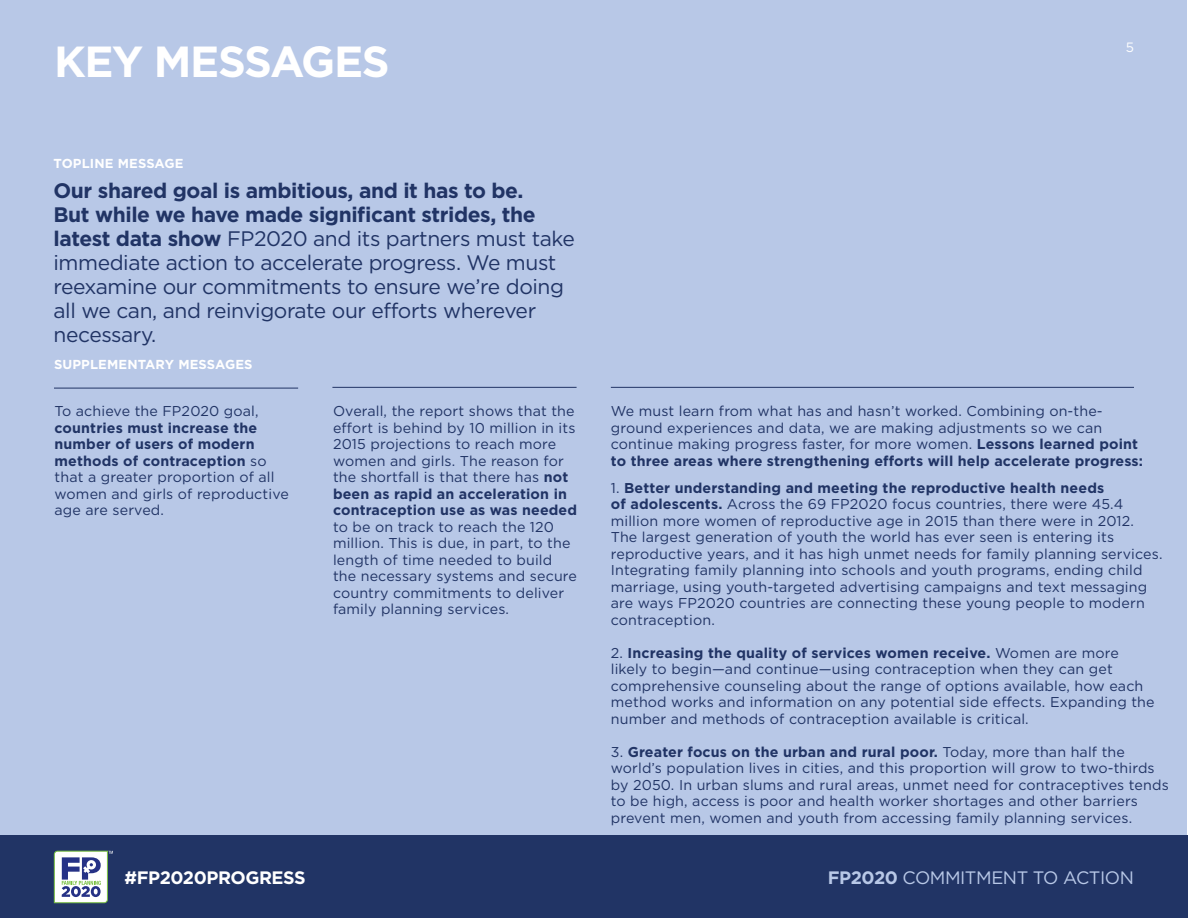
<style>
.page{position:relative;width:1188px;height:918px;background:#fff}
.page>*{position:absolute;margin:0;border:0;box-sizing:border-box;transform-origin:0 0}
.t1{font:700 43.5px "Gotham";letter-spacing:-.03em;color:#fff}
.t2{font:21px/24px "Gotham";letter-spacing:-.02em;color:#213465}
.t3{font:18px "Gotham";letter-spacing:-.025em;color:#b8c8e7}
.t4{font:700 18px "Gotham";letter-spacing:-.025em;color:#fff}
.t5{font:14.25px/16.5px "Gotham";letter-spacing:.01em;color:#213465}
.t6{font:13.5px "Gotham";color:#fff}
.t7{font:700 13.05px "Gotham";letter-spacing:.01em;color:#fff}
.s1{font-weight:700}
</style>
<div class="page">
<div style="left:1px;top:0;width:1186px;height:837px;background:#b8c8e7"></div>
<div style="left:0;top:836px;width:1188px;height:82px;background:#213465"></div>
<svg style="left:54px;top:851px;width:59px;height:52px;background:#acb7c4"></svg>
<hr style="left:54px;top:388px;width:244px;height:1px;background:#213465">
<hr style="left:332px;top:387px;width:245px;height:1px;background:#213465">
<hr style="left:611px;top:387px;width:523px;height:1px;background:#213465">
<h1 class="t1" style="left:54px;top:36px;width:337px">KEY MESSAGES</h1>
<p class="t7" style="left:54px;top:155px;width:131px">TOPLINE MESSAGE</p>
<p class="t2" style="left:54px;top:178px;width:523px"><span class="s1">Our shared goal is ambitious, and it has to be.<br>But while we have made significant strides, the latest data show</span> FP2020 and its partners must take immediate action to accelerate progress. We must reexamine our commitments to ensure we’re doing all we can, and reinvigorate our efforts wherever necessary.</p>
<p class="t7" style="left:54px;top:357px;width:200px">SUPPLEMENTARY MESSAGES</p>
<p class="t5" style="left:55px;top:403px;width:206px">To achieve the FP2020 goal,</p>
<p class="t5" style="left:55px;top:419px;width:236px"><span class="s1">countries must increase the number of users of modern methods of contraception</span> so that a greater proportion of all women and girls of reproductive age are served.</p>
<p class="t5" style="left:333px;top:403px;width:246px">Overall, the report shows that the effort is behind by 10 million in its<br>2015 projections to reach more women and girls. The reason for the shortfall is that there has <span class="s1">not been as rapid an acceleration in contraception use as was needed</span></p>
<p class="t5" style="left:333px;top:518px;width:245px">to be on track to reach the 120 million. This is due, in part, to the length of time needed to build the necessary systems and secure country commitments to deliver family planning services.</p>
<p class="t4" style="left:125px;top:867px;width:183px">#FP2020PROGRESS</p>
<p class="t6" style="left:1126px;top:40px;width:10px">5</p>
<p class="t5" style="left:611px;top:403px;width:534px">We must learn from what has and hasn’t worked. Combining on-the&shy;ground experiences and data, we are making adjustments so we can continue making progress faster, for more women. <span class="s1">Lessons learned point to three areas where strengthening efforts will help accelerate progress:</span></p>
<p class="t5" style="left:611px;top:479px;width:553px">1. <span class="s1">Better understanding and meeting the reproductive health needs<br>of adolescents.</span> Across the 69 FP2020 focus countries, there were 45.4 million more women of reproductive age in 2015 than there were in 2012.<br>The largest generation of youth the world has ever seen is entering its reproductive years, and it has high unmet needs for family planning services.<br>Integrating family planning into schools and youth programs, ending child marriage, using youth-targeted advertising campaigns and text messaging are ways FP2020 countries are connecting these young people to modern contraception.</p>
<p class="t5" style="left:611px;top:644px;width:545px">2. <span class="s1">Increasing the quality of services women receive.</span> Women are more likely to begin—and continue—using contraception when they can get comprehensive counseling about the range of options available, how each method works and information on any potential side effects. Expanding the number and methods of contraception available is critical.</p>
<p class="t5" style="left:611px;top:743px;width:559px">3. <span class="s1">Greater focus on the urban and rural poor.</span> Today, more than half the world’s population lives in cities, and this proportion will grow to two-thirds by 2050. In urban slums and rural areas, unmet need for contraceptives tends to be high, access is poor and health worker shortages and other barriers prevent men, women and youth from accessing family planning services.</p>
<p class="t3" style="left:828px;top:868px;width:308px"><span class="s1">FP2020</span> COMMITMENT TO ACTION</p>
</div>
